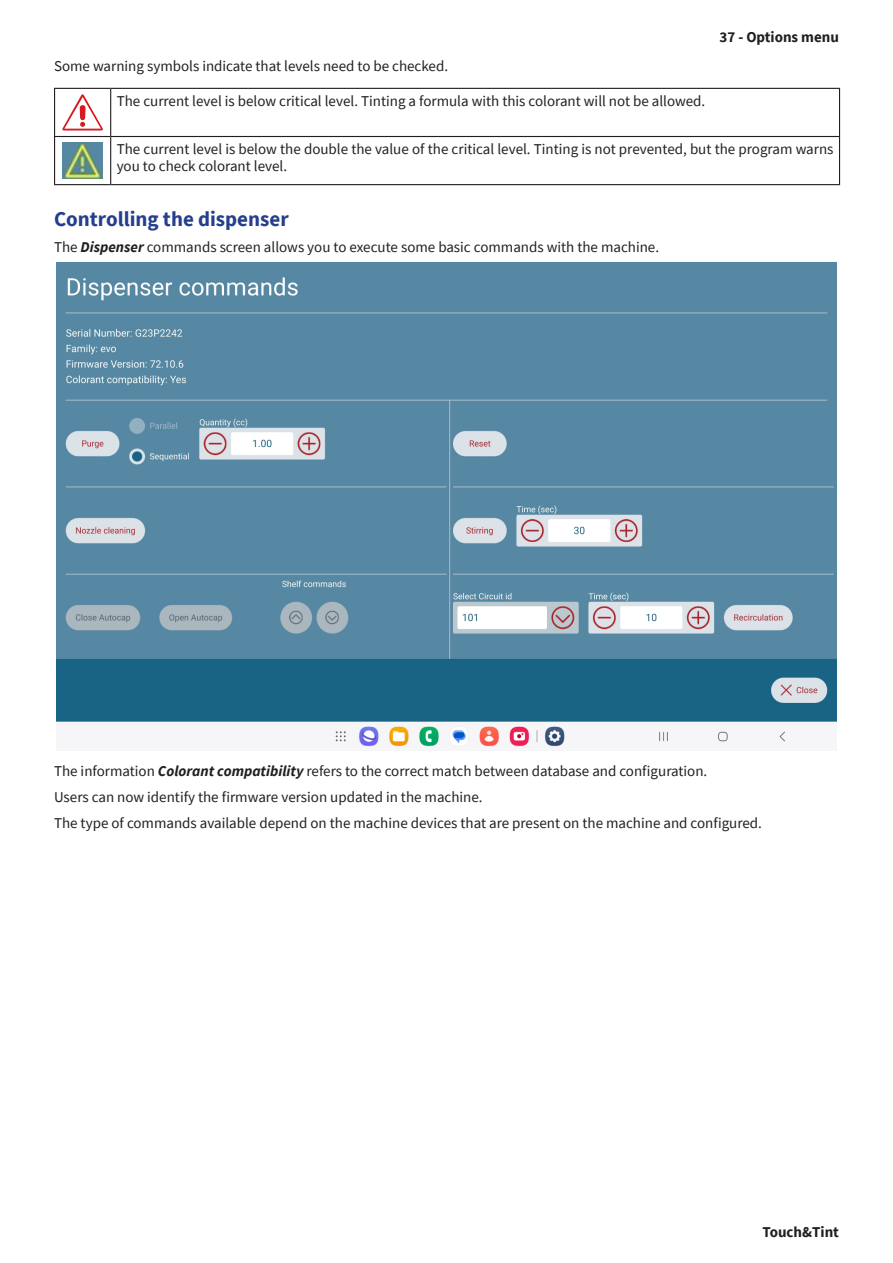
<style>
.page{position:relative;width:893px;height:1263px;background:#fff}
.page>*{position:absolute;margin:0;border:0;box-sizing:border-box;transform-origin:0 0}
.Title_2{font:700 21px "Source Sans Pro";color:#253f8e}
.Body{font:15px/17.2px "Source Sans Pro";color:#231f20}
.t1{font:700 15px "Source Sans Pro";color:#231f20}
.s1{font-weight:700;font-style:italic}
</style>
<div class="page">
<hr style="left:54px;top:136px;width:57px;height:1px;background:#231f20">
<hr style="left:111px;top:136px;width:729px;height:1px;background:#231f20">
<hr style="left:111px;top:88px;width:729px;height:1px;background:#231f20">
<hr style="left:839px;top:89px;width:1px;height:47px;background:#231f20">
<hr style="left:839px;top:137px;width:1px;height:47px;background:#231f20">
<hr style="left:111px;top:184px;width:729px;height:1px;background:#231f20">
<hr style="left:54px;top:88px;width:57px;height:1px;background:#231f20">
<hr style="left:54px;top:89px;width:1px;height:47px;background:#231f20">
<hr style="left:110px;top:89px;width:1px;height:47px;background:#231f20">
<hr style="left:54px;top:137px;width:1px;height:47px;background:#231f20">
<hr style="left:110px;top:137px;width:1px;height:47px;background:#231f20">
<hr style="left:54px;top:184px;width:57px;height:1px;background:#231f20">
<svg style="left:62px;top:94px;width:41px;height:36px"></svg>
<img style="left:62px;top:142px;width:41px;height:37px">
<img style="left:56px;top:263px;width:781px;height:485px">
<p class="t1" style="left:719px;top:27px;width:121px">37 - Options menu</p>
<p class="Body" style="left:54px;top:57px;width:396px">Some warning symbols indicate that levels need to be checked.</p>
<p class="Body" style="left:117px;top:92px;width:590px">The current level is below critical level. Tinting a formula with this colorant will not be allowed.</p>
<p class="Body" style="left:117px;top:140px;width:718px">The current level is below the double the value of the critical level. Tinting is not prevented, but the program warns you to check colorant level.</p>
<p class="Title_2" style="left:54px;top:205px;width:236px">Controlling the dispenser</p>
<p class="Body" style="left:54px;top:238px;width:607px">The <span class="s1">Dispenser</span> commands screen allows you to execute some basic commands with the machine.</p>
<p class="Body" style="left:54px;top:763px;width:655px">The information <span class="s1">Colorant compatibility</span> refers to the correct match between database and configuration.</p>
<p class="Body" style="left:54px;top:788px;width:430px">Users can now identify the firmware version updated in the machine.</p>
<p class="Body" style="left:54px;top:814px;width:709px">The type of commands available depend on the machine devices that are present on the machine and configured.</p>
<p class="t1" style="left:762px;top:1221px;width:78px">Touch&amp;Tint</p>
</div>
